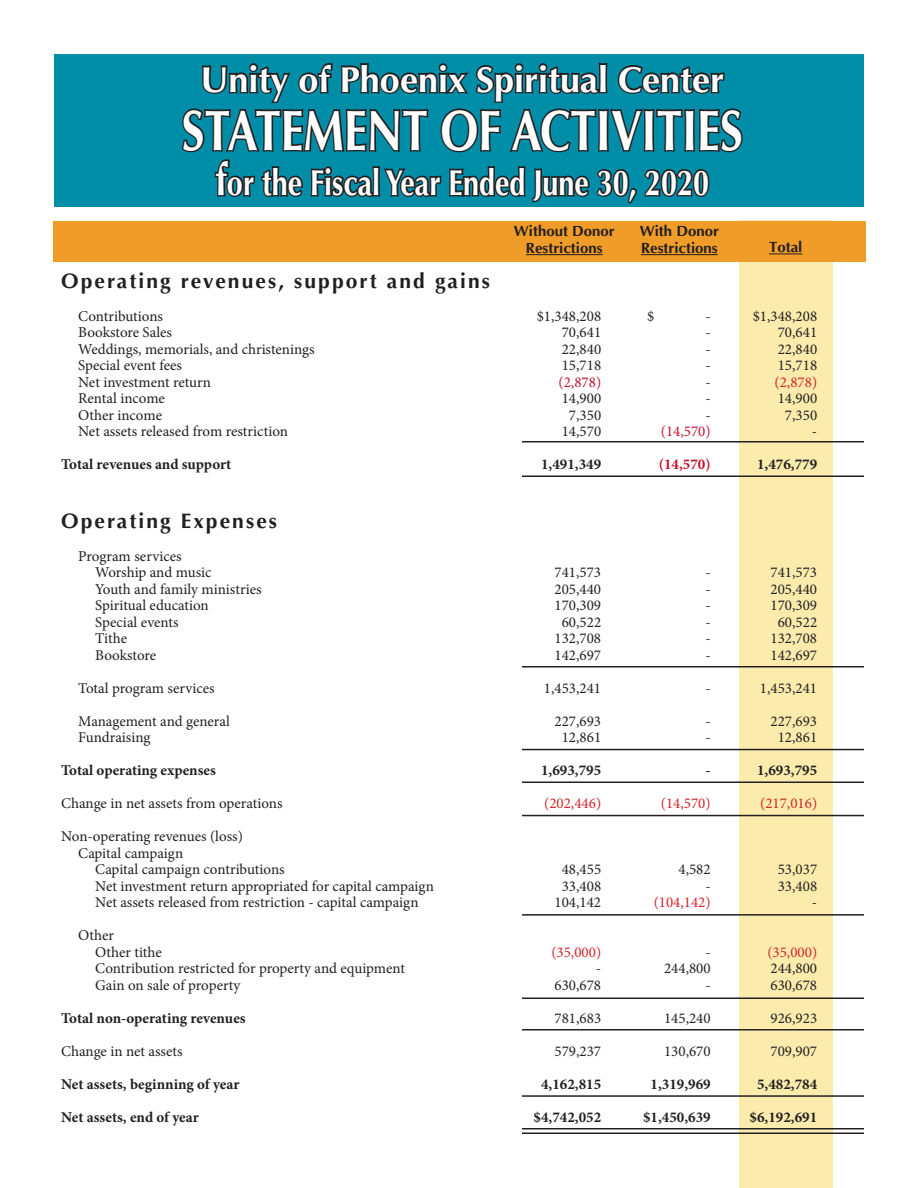
<style>
.page{position:relative;width:918px;height:1188px;background:#fff}
.page>*{position:absolute;margin:0;border:0;box-sizing:border-box;transform-origin:0 0}
.t1{font:700 57px "Optima LT Std";color:#fff;scale:.8 1}
.t2{font:700 36px "Optima LT Std";color:#fff;scale:.8 1}
.t3{font:700 36px "Optima LT Std";color:#fff}
.t4{font:700 21px "Optima LT Std";letter-spacing:.1em;color:#231f20}
.t5{font:15px "Minion Pro";color:#231f20}
.t6{font:700 15px "Minion Pro";color:#231f20}
.t7{font:15px "Minion Pro";color:#d1232a}
.t8{font:700 15px/16.5px "Optima";color:#231f20;text-align:center}
.t9{font:15px "Minion Pro";color:#c3102f}
.t10{font:700 15px "Minion Pro";color:#c3102f}
.s1{font-size:45px}
</style>
<div class="page">
<div style="left:54px;top:54px;width:810px;height:152px;background:#008da8"></div>
<div style="left:739px;top:221px;width:93px;height:967px;background:#fbebad"></div>
<hr style="left:522px;top:441px;width:342px;height:1px;background:#231f20">
<svg style="left:182px;top:62px;width:561px;height:142px"></svg>
<div style="left:54px;top:221px;width:812px;height:41px;background:#f09c29"></div>
<hr style="left:526px;top:254px;width:77px;height:1px;background:#231f20">
<hr style="left:769px;top:254px;width:33px;height:1px;background:#231f20">
<hr style="left:641px;top:254px;width:77px;height:1px;background:#231f20">
<hr style="left:522px;top:476px;width:342px;height:1px;background:#231f20">
<hr style="left:522px;top:666px;width:342px;height:2px;background:#231f20">
<hr style="left:522px;top:749px;width:342px;height:1px;background:#231f20">
<hr style="left:522px;top:782px;width:342px;height:1px;background:#231f20">
<hr style="left:522px;top:815px;width:342px;height:1px;background:#231f20">
<hr style="left:522px;top:914px;width:342px;height:2px;background:#231f20">
<hr style="left:522px;top:998px;width:342px;height:1px;background:#231f20">
<hr style="left:522px;top:1029px;width:342px;height:1px;background:#231f20">
<hr style="left:522px;top:1095px;width:342px;height:2px;background:#231f20">
<hr style="left:522px;top:1128px;width:342px;height:2px;background:#231f20">
<hr style="left:522px;top:1132px;width:342px;height:2px;background:#231f20">
<p class="t3" style="left:201px;top:58px;width:525px">Unity of Phoenix Spiritual Center</p>
<p class="t1" style="left:182px;top:97px;width:703px">STATEMENT OF ACTIVITIES</p>
<p class="t2" style="left:216px;top:162px;width:618px"><span class="s1">f</span>or the Fiscal Year Ended June 30, 2020</p>
<p class="t8" style="left:514px;top:223px;width:102px">Without Donor<br>Restrictions</p>
<p class="t8" style="left:640px;top:223px;width:81px;text-align:left">With Donor<br>Restrictions</p>
<p class="t8" style="left:769px;top:239px;width:35px">Total</p>
<p class="t4" style="left:61px;top:269px;width:430px">Operating revenues, support and gains</p>
<p class="t5" style="left:78px;top:306px;width:86px">Contributions</p>
<p class="t5" style="left:537px;top:306px;width:66px">$1,348,208</p>
<p class="t5" style="left:647px;top:306px;width:9px">$</p>
<p class="t5" style="left:705px;top:306px;width:7px">-</p>
<p class="t5" style="left:753px;top:306px;width:66px">$1,348,208</p>
<p class="t5" style="left:78px;top:323px;width:95px">Bookstore Sales</p>
<p class="t5" style="left:562px;top:323px;width:41px">70,641</p>
<p class="t5" style="left:705px;top:323px;width:7px">-</p>
<p class="t5" style="left:778px;top:323px;width:41px">70,641</p>
<p class="t5" style="left:78px;top:339px;width:238px">Weddings, memorials, and christenings</p>
<p class="t5" style="left:562px;top:339px;width:41px">22,840</p>
<p class="t5" style="left:705px;top:339px;width:7px">-</p>
<p class="t5" style="left:778px;top:339px;width:41px">22,840</p>
<p class="t5" style="left:78px;top:356px;width:105px">Special event fees</p>
<p class="t5" style="left:562px;top:356px;width:41px">15,718</p>
<p class="t5" style="left:705px;top:356px;width:7px">-</p>
<p class="t5" style="left:778px;top:356px;width:41px">15,718</p>
<p class="t5" style="left:78px;top:372px;width:134px">Net investment return</p>
<p class="t9" style="left:559px;top:372px;width:44px">(2,878)</p>
<p class="t5" style="left:705px;top:372px;width:7px">-</p>
<p class="t7" style="left:775px;top:372px;width:44px">(2,878)</p>
<p class="t5" style="left:78px;top:389px;width:88px">Rental income</p>
<p class="t5" style="left:562px;top:389px;width:41px">14,900</p>
<p class="t5" style="left:705px;top:389px;width:7px">-</p>
<p class="t5" style="left:778px;top:389px;width:41px">14,900</p>
<p class="t5" style="left:78px;top:405px;width:85px">Other income</p>
<p class="t5" style="left:569px;top:405px;width:34px">7,350</p>
<p class="t5" style="left:705px;top:405px;width:7px">-</p>
<p class="t5" style="left:785px;top:405px;width:34px">7,350</p>
<p class="t5" style="left:78px;top:422px;width:211px">Net assets released from restriction</p>
<p class="t5" style="left:562px;top:422px;width:41px">14,570</p>
<p class="t9" style="left:661px;top:422px;width:51px">(14,570)</p>
<p class="t5" style="left:812px;top:422px;width:7px">-</p>
<p class="t6" style="left:61px;top:454px;width:172px">Total revenues and support</p>
<p class="t6" style="left:541px;top:454px;width:62px">1,491,349</p>
<p class="t10" style="left:659px;top:454px;width:53px">(14,570)</p>
<p class="t6" style="left:757px;top:454px;width:62px">1,476,779</p>
<p class="t4" style="left:61px;top:508px;width:217px">Operating Expenses</p>
<p class="t5" style="left:78px;top:546px;width:105px">Program services</p>
<p class="t5" style="left:95px;top:562px;width:118px">Worship and music</p>
<p class="t5" style="left:555px;top:562px;width:48px">741,573</p>
<p class="t5" style="left:705px;top:562px;width:7px">-</p>
<p class="t5" style="left:771px;top:562px;width:48px">741,573</p>
<p class="t5" style="left:95px;top:579px;width:168px">Youth and family ministries</p>
<p class="t5" style="left:555px;top:579px;width:48px">205,440</p>
<p class="t5" style="left:705px;top:579px;width:7px">-</p>
<p class="t5" style="left:771px;top:579px;width:48px">205,440</p>
<p class="t5" style="left:95px;top:595px;width:115px">Spiritual education</p>
<p class="t5" style="left:555px;top:595px;width:48px">170,309</p>
<p class="t5" style="left:705px;top:595px;width:7px">-</p>
<p class="t5" style="left:771px;top:595px;width:48px">170,309</p>
<p class="t5" style="left:95px;top:612px;width:85px">Special events</p>
<p class="t5" style="left:562px;top:612px;width:41px">60,522</p>
<p class="t5" style="left:705px;top:612px;width:7px">-</p>
<p class="t5" style="left:778px;top:612px;width:41px">60,522</p>
<p class="t5" style="left:95px;top:628px;width:33px">Tithe</p>
<p class="t5" style="left:555px;top:628px;width:48px">132,708</p>
<p class="t5" style="left:705px;top:628px;width:7px">-</p>
<p class="t5" style="left:771px;top:628px;width:48px">132,708</p>
<p class="t5" style="left:95px;top:645px;width:63px">Bookstore</p>
<p class="t5" style="left:555px;top:645px;width:48px">142,697</p>
<p class="t5" style="left:705px;top:645px;width:7px">-</p>
<p class="t5" style="left:771px;top:645px;width:48px">142,697</p>
<p class="t5" style="left:78px;top:678px;width:138px">Total program services</p>
<p class="t5" style="left:544px;top:678px;width:59px">1,453,241</p>
<p class="t5" style="left:705px;top:678px;width:7px">-</p>
<p class="t5" style="left:760px;top:678px;width:59px">1,453,241</p>
<p class="t5" style="left:78px;top:711px;width:153px">Management and general</p>
<p class="t5" style="left:555px;top:711px;width:48px">227,693</p>
<p class="t5" style="left:705px;top:711px;width:7px">-</p>
<p class="t5" style="left:771px;top:711px;width:48px">227,693</p>
<p class="t5" style="left:78px;top:727px;width:74px">Fundraising</p>
<p class="t5" style="left:562px;top:727px;width:41px">12,861</p>
<p class="t5" style="left:705px;top:727px;width:7px">-</p>
<p class="t5" style="left:778px;top:727px;width:41px">12,861</p>
<p class="t6" style="left:61px;top:760px;width:156px">Total operating expenses</p>
<p class="t6" style="left:541px;top:760px;width:62px">1,693,795</p>
<p class="t6" style="left:706px;top:760px;width:7px">-</p>
<p class="t6" style="left:757px;top:760px;width:62px">1,693,795</p>
<p class="t5" style="left:61px;top:793px;width:223px">Change in net assets from operations</p>
<p class="t7" style="left:544px;top:793px;width:58px">(202,446)</p>
<p class="t7" style="left:661px;top:793px;width:51px">(14,570)</p>
<p class="t7" style="left:760px;top:793px;width:58px">(217,016)</p>
<p class="t5" style="left:61px;top:826px;width:183px">Non-operating revenues (loss)</p>
<p class="t5" style="left:78px;top:843px;width:107px">Capital campaign</p>
<p class="t5" style="left:95px;top:859px;width:191px">Capital campaign contributions</p>
<p class="t5" style="left:562px;top:859px;width:41px">48,455</p>
<p class="t5" style="left:678px;top:859px;width:34px">4,582</p>
<p class="t5" style="left:778px;top:859px;width:41px">53,037</p>
<p class="t5" style="left:95px;top:876px;width:340px">Net investment return appropriated for capital campaign</p>
<p class="t5" style="left:562px;top:876px;width:41px">33,408</p>
<p class="t5" style="left:705px;top:876px;width:7px">-</p>
<p class="t5" style="left:778px;top:876px;width:41px">33,408</p>
<p class="t5" style="left:95px;top:892px;width:325px">Net assets released from restriction - capital campaign</p>
<p class="t5" style="left:555px;top:892px;width:48px">104,142</p>
<p class="t7" style="left:654px;top:892px;width:58px">(104,142)</p>
<p class="t5" style="left:812px;top:892px;width:7px">-</p>
<p class="t5" style="left:78px;top:925px;width:37px">Other</p>
<p class="t5" style="left:95px;top:942px;width:68px">Other tithe</p>
<p class="t7" style="left:551px;top:942px;width:51px">(35,000)</p>
<p class="t5" style="left:705px;top:942px;width:7px">-</p>
<p class="t7" style="left:767px;top:942px;width:51px">(35,000)</p>
<p class="t5" style="left:95px;top:958px;width:311px">Contribution restricted for property and equipment</p>
<p class="t5" style="left:596px;top:958px;width:7px">-</p>
<p class="t5" style="left:664px;top:958px;width:48px">244,800</p>
<p class="t5" style="left:771px;top:958px;width:48px">244,800</p>
<p class="t5" style="left:95px;top:975px;width:147px">Gain on sale of property</p>
<p class="t5" style="left:555px;top:975px;width:48px">630,678</p>
<p class="t5" style="left:705px;top:975px;width:7px">-</p>
<p class="t5" style="left:771px;top:975px;width:48px">630,678</p>
<p class="t6" style="left:61px;top:1007px;width:186px">Total non-operating revenues</p>
<p class="t5" style="left:555px;top:1008px;width:48px">781,683</p>
<p class="t5" style="left:664px;top:1008px;width:48px">145,240</p>
<p class="t5" style="left:771px;top:1008px;width:48px">926,923</p>
<p class="t5" style="left:61px;top:1041px;width:123px">Change in net assets</p>
<p class="t5" style="left:555px;top:1041px;width:48px">579,237</p>
<p class="t5" style="left:664px;top:1041px;width:48px">130,670</p>
<p class="t5" style="left:771px;top:1041px;width:48px">709,907</p>
<p class="t6" style="left:61px;top:1073px;width:180px">Net assets, beginning of year</p>
<p class="t6" style="left:541px;top:1073px;width:62px">4,162,815</p>
<p class="t6" style="left:651px;top:1073px;width:62px">1,319,969</p>
<p class="t6" style="left:757px;top:1073px;width:62px">5,482,784</p>
<p class="t6" style="left:61px;top:1106px;width:139px">Net assets, end of year</p>
<p class="t6" style="left:534px;top:1106px;width:69px">$4,742,052</p>
<p class="t6" style="left:643px;top:1106px;width:69px">$1,450,639</p>
<p class="t6" style="left:750px;top:1106px;width:69px">$6,192,691</p>
</div>
